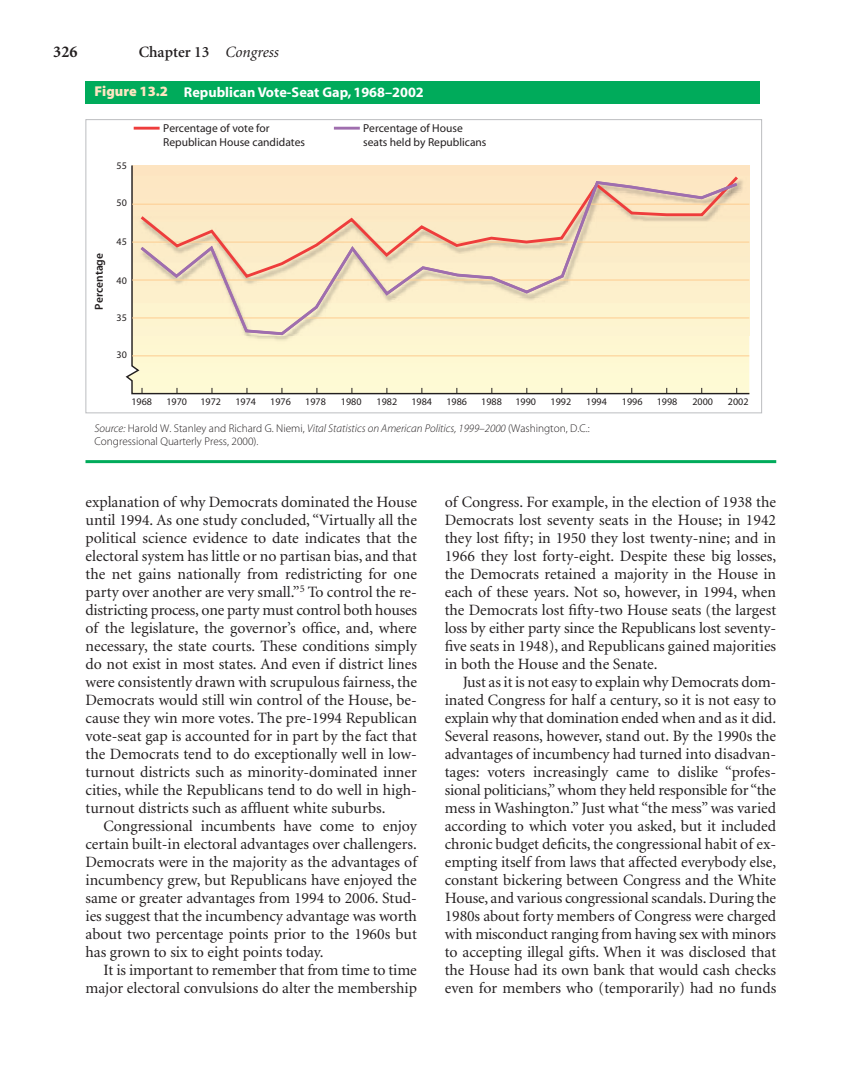
<style>
.page{position:relative;width:864px;height:1080px;background:#fff}
.page>*{position:absolute;margin:0;border:0;box-sizing:border-box;transform-origin:0 0}
.t1{font:700 16.5px "Minion";color:#231f20}
.t2{font:15.75px/18px "Minion";color:#231f20;text-align:justify}
.t3{font:600 15.75px "Minion";color:#231f20}
.t4{font:700 14.25px "Myriad";color:#fff}
.t5{font:11.55px/13.6px "Myriad";color:#231f20}
.t6{font:600 11.55px "Myriad";color:#231f20}
.t7{font:11.25px "Myriad Lig Itl";color:#231f20}
.t8{font:11.25px "Myriad Lig";color:#231f20}
.t9{font:10.05px "Myriad";color:#231f20}
.s1{font-weight:400;font-style:italic}
.s2{font-family:"Myriad Blk";font-weight:400;color:#fee5c1}
.s3{font-family:"Myriad Lig"}
</style>
<div class="page">
<svg style="left:125px;top:165px;width:625px;height:230px;background:#f8efcd"></svg>
<hr style="left:134px;top:127px;width:26px;height:3px;background:#ee3d3c">
<hr style="left:334px;top:127px;width:26px;height:3px;background:#9f6eae">
<hr style="left:132px;top:355px;width:617px;height:1px;background:#fdcf94">
<hr style="left:132px;top:317px;width:617px;height:1px;background:#fdcf94">
<hr style="left:132px;top:279px;width:617px;height:2px;background:#fdcf94">
<hr style="left:132px;top:242px;width:617px;height:1px;background:#fdcf94">
<hr style="left:132px;top:204px;width:617px;height:1px;background:#fdcf94">
<div style="left:138px;top:173px;width:603px;height:107px;background:#fde7c3"></div>
<svg style="left:138px;top:180px;width:602px;height:156px;background:#f7e2c2"></svg>
<div style="left:86px;top:81px;width:674px;height:23px;background:#00ab5b"></div>
<hr style="left:86px;top:460px;width:690px;height:3px;background:#00ab5b">
<p class="t1" style="left:53px;top:45px;width:26px">326</p>
<p class="t3" style="left:139px;top:46px;width:142px">Chapter 13 <span class="s1">Congress</span></p>
<p class="t4" style="left:94px;top:86px;width:331px"><span class="s2">Figure 13.2</span> Republican Vote-Seat Gap, 1968–2002</p>
<p class="t9" style="left:117px;top:161px;width:12px">55</p>
<p class="t9" style="left:117px;top:199px;width:12px">50</p>
<p class="t6" style="left:92px;top:310px;width:58px;rotate:-90deg">Percentage</p>
<p class="t9" style="left:117px;top:238px;width:12px">45</p>
<p class="t9" style="left:117px;top:277px;width:12px">40</p>
<p class="t9" style="left:117px;top:314px;width:12px">35</p>
<p class="t9" style="left:117px;top:351px;width:12px">30</p>
<p class="t5" style="left:163px;top:122px;width:143px">Percentage of vote for<br>Republican House candidates</p>
<p class="t5" style="left:363px;top:122px;width:125px">Percentage of House seats held by Republicans</p>
<p class="t9" style="left:131px;top:398px;width:22px">1968</p>
<p class="t9" style="left:166px;top:398px;width:22px">1970</p>
<p class="t9" style="left:200px;top:398px;width:22px">1972</p>
<p class="t9" style="left:235px;top:398px;width:22px">1974</p>
<p class="t9" style="left:270px;top:398px;width:22px">1976</p>
<p class="t9" style="left:305px;top:398px;width:22px">1978</p>
<p class="t9" style="left:341px;top:398px;width:22px">1980</p>
<p class="t9" style="left:377px;top:398px;width:22px">1982</p>
<p class="t9" style="left:411px;top:398px;width:22px">1984</p>
<p class="t9" style="left:446px;top:398px;width:22px">1986</p>
<p class="t9" style="left:481px;top:398px;width:22px">1988</p>
<p class="t9" style="left:515px;top:398px;width:22px">1990</p>
<p class="t9" style="left:551px;top:398px;width:22px">1992</p>
<p class="t9" style="left:586px;top:398px;width:22px">1994</p>
<p class="t9" style="left:657px;top:398px;width:22px">1998</p>
<p class="t9" style="left:692px;top:398px;width:22px">2000</p>
<p class="t9" style="left:622px;top:398px;width:22px">1996</p>
<p class="t9" style="left:728px;top:398px;width:22px">2002</p>
<p class="t7" style="left:94px;top:424px;width:497px">Source: <span class="s3">Harold W. Stanley and Richard G. Niemi,</span> Vital Statistics on American Politics, 1999–2000 <span class="s3">(Washington, D.C.:</span></p>
<p class="t8" style="left:94px;top:437px;width:165px">Congressional Quarterly Press, 2000).</p>
<p class="t2" style="left:85px;top:494px;width:333px">explanation of why Democrats dominated the House until 1994. As one study concluded, “Virtually all the political science evidence to date indicates that the electoral system has little or no partisan bias, and that the net gains nationally from redistricting for one party over another are very small.”<sup>5</sup> To control the re&shy;districting process, one party must control both houses of the legislature, the governor’s office, and, where necessary, the state courts. These conditions simply do not exist in most states. And even if district lines were consistently drawn with scrupulous fairness, the Democrats would still win control of the House, be&shy;cause they win more votes. The pre-1994 Republican vote-seat gap is accounted for in part by the fact that the Democrats tend to do exceptionally well in low&shy;turnout districts such as minority-dominated inner cities, while the Republicans tend to do well in high&shy;turnout districts such as affluent white suburbs.</p>
<p class="t2" style="left:85px;top:818px;width:333px;text-indent:18px">Congressional incumbents have come to enjoy certain built-in electoral advantages over challengers.<br>Democrats were in the majority as the advantages of incumbency grew, but Republicans have enjoyed the same or greater advantages from 1994 to 2006. Stud&shy;ies suggest that the incumbency advantage was worth about two percentage points prior to the 1960s but has grown to six to eight points today.</p>
<p class="t2" style="left:85px;top:962px;width:333px;text-align:right">It is important to remember that from time to time major electoral convulsions do alter the membership</p>
<p class="t2" style="left:445px;top:494px;width:333px">of Congress. For example, in the election of 1938 the Democrats lost seventy seats in the House; in 1942 they lost fifty; in 1950 they lost twenty-nine; and in 1966 they lost forty-eight. Despite these big losses, the Democrats retained a majority in the House in each of these years. Not so, however, in 1994, when the Democrats lost fifty-two House seats (the largest loss by either party since the Republicans lost seventy&shy;five seats in 1948), and Republicans gained majorities in both the House and the Senate.</p>
<p class="t2" style="left:445px;top:674px;width:333px;text-indent:18px">Just as it is not easy to explain why Democrats dom&shy;inated Congress for half a century, so it is not easy to explain why that domination ended when and as it did.<br>Several reasons, however, stand out. By the 1990s the advantages of incumbency had turned into disadvan&shy;tages: voters increasingly came to dislike “profes&shy;sional politicians,” whom they held responsible for “the mess in Washington.” Just what “the mess” was varied according to which voter you asked, but it included chronic budget deficits, the congressional habit of ex&shy;empting itself from laws that affected everybody else, constant bickering between Congress and the White House, and various congressional scandals. During the 1980s about forty members of Congress were charged with misconduct ranging from having sex with minors to accepting illegal gifts. When it was disclosed that the House had its own bank that would cash checks even for members who (temporarily) had no funds</p>
</div>
